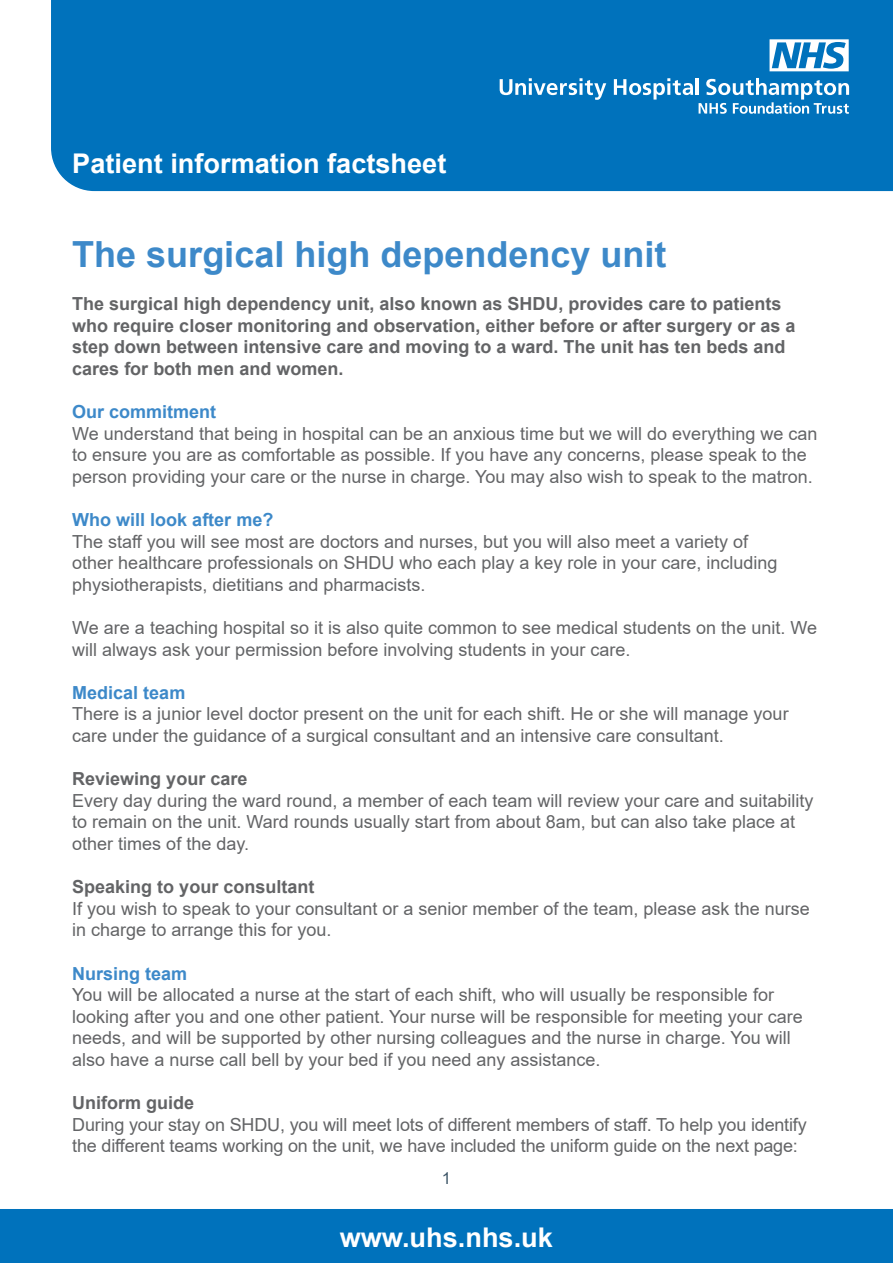
<style>
.page{position:relative;width:893px;height:1263px;background:#fff}
.page>*{position:absolute;margin:0;border:0;box-sizing:border-box;transform-origin:0 0}
.t1{font:700 36px "Arial";color:#3d89c9}
.t2{font:700 27.15px "Arial";color:#fff}
.t3{font:18px/21.6px "Arial";color:#636466}
.t4{font:700 18px/21.6px "Arial";color:#636466}
.t5{font:700 18px "Arial";color:#3d89c9}
.t6{font:16.5px "Arial";color:#3d5567}
</style>
<div class="page">
<div style="left:51px;top:0;width:842px;height:192px;background:#0072bc"></div>
<div style="left:0;top:1209px;width:893px;height:54px;background:#0072bc"></div>
<svg style="left:500px;top:78px;width:106px;height:22px"></svg>
<svg style="left:614px;top:78px;width:79px;height:22px"></svg>
<hr style="left:696px;top:78px;width:3px;height:17px;background:#fff">
<svg style="left:699px;top:78px;width:150px;height:36px"></svg>
<svg style="left:769px;top:39px;width:80px;height:32px"></svg>
<h2 class="t2" style="left:72px;top:144px;width:376px">Patient information factsheet</h2>
<h1 class="t1" style="left:72px;top:229px;width:596px">The surgical high dependency unit</h1>
<p class="t4" style="left:72px;top:293px;width:725px">The surgical high dependency unit, also known as SHDU, provides care to patients who require closer monitoring and observation, either before or after surgery or as a step down between intensive care and moving to a ward. The unit has ten beds and cares for both men and women.</p>
<p class="t5" style="left:72px;top:399px;width:146px">Our commitment</p>
<p class="t3" style="left:72px;top:422px;width:747px">We understand that being in hospital can be an anxious time but we will do everything we can to ensure you are as comfortable as possible. If you have any concerns, please speak to the person providing your care or the nurse in charge. You may also wish to speak to the matron.</p>
<p class="t5" style="left:72px;top:507px;width:203px">Who will look after me?</p>
<p class="t3" style="left:72px;top:530px;width:707px">The staff you will see most are doctors and nurses, but you will also meet a variety of other healthcare professionals on SHDU who each play a key role in your care, including physiotherapists, dietitians and pharmacists.</p>
<p class="t3" style="left:72px;top:617px;width:746px">We are a teaching hospital so it is also quite common to see medical students on the unit. We will always ask your permission before involving students in your care.</p>
<p class="t5" style="left:72px;top:680px;width:115px">Medical team</p>
<p class="t3" style="left:72px;top:703px;width:718px">There is a junior level doctor present on the unit for each shift. He or she will manage your care under the guidance of a surgical consultant and an intensive care consultant.</p>
<p class="t4" style="left:72px;top:768px;width:177px">Reviewing your care</p>
<p class="t3" style="left:72px;top:790px;width:743px">Every day during the ward round, a member of each team will review your care and suitability to remain on the unit. Ward rounds usually start from about 8am, but can also take place at other times of the day.</p>
<p class="t4" style="left:72px;top:876px;width:244px">Speaking to your consultant</p>
<p class="t3" style="left:72px;top:898px;width:739px">If you wish to speak to your consultant or a senior member of the team, please ask the nurse in charge to arrange this for you.</p>
<p class="t5" style="left:72px;top:961px;width:117px">Nursing team</p>
<p class="t3" style="left:72px;top:984px;width:732px">You will be allocated a nurse at the start of each shift, who will usually be responsible for looking after you and one other patient. Your nurse will be responsible for meeting your care needs, and will be supported by other nursing colleagues and the nurse in charge. You will also have a nurse call bell by your bed if you need any assistance.</p>
<p class="t4" style="left:72px;top:1092px;width:124px">Uniform guide</p>
<p class="t3" style="left:72px;top:1114px;width:736px">During your stay on SHDU, you will meet lots of different members of staff. To help you identify the different teams working on the unit, we have included the uniform guide on the next page:</p>
<p class="t6" style="left:442px;top:1166px;width:11px">1</p>
<h2 class="t2" style="left:340px;top:1218px;width:215px">www.uhs.nhs.uk</h2>
</div>
